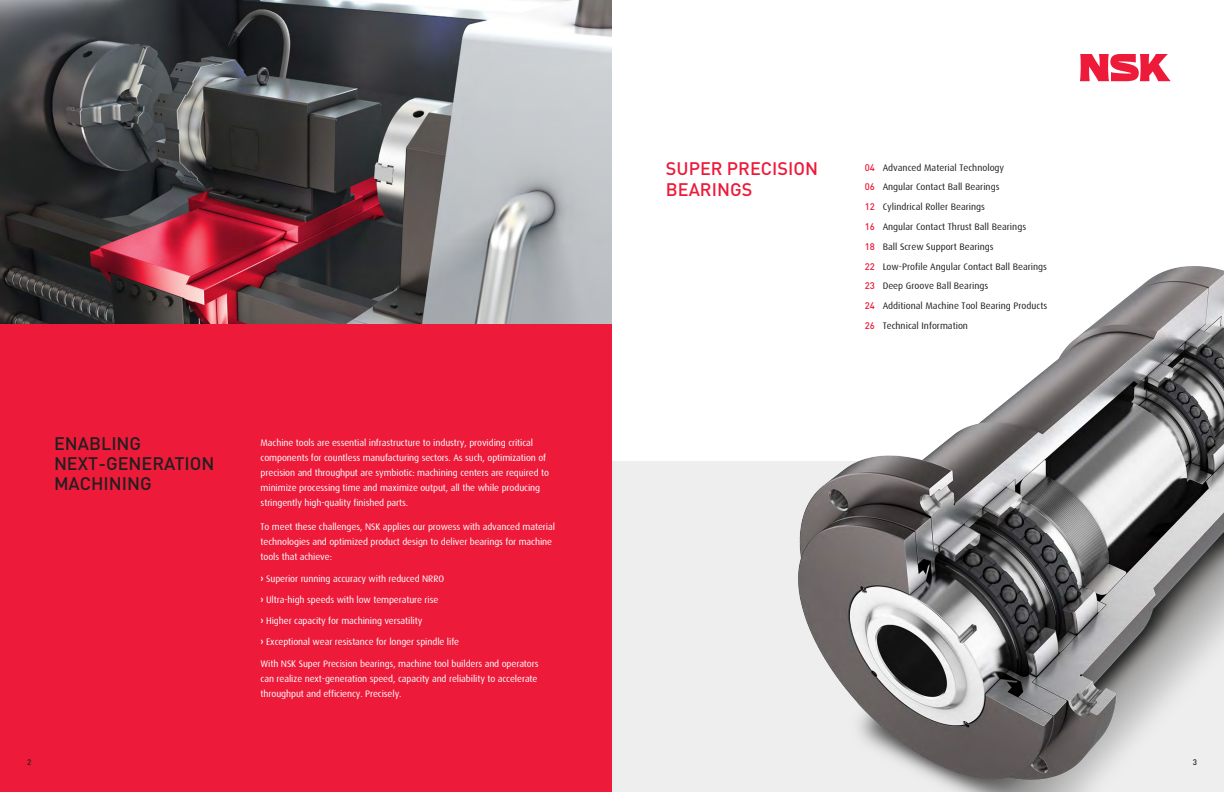
<style>
.page{position:relative;width:1224px;height:792px;background:#fff}
.page>*{position:absolute;margin:0;border:0;box-sizing:border-box;transform-origin:0 0}
.HEADING_BLACK{font:500 18px/20px "DIN";color:#231f20}
.t1{font:500 18px/21px "DIN";color:#ed1a3a}
.body_white{font:9.5px/15px "Dax";letter-spacing:-.01em;color:#fff}
.t2{font:9.5px "Dax";color:#231f20}
.bullet_list_white{font:9.5px "Dax";letter-spacing:-.01em;color:#fff}
.H__page_number_left{font:500 8px "DIN";color:#231f20}
.L__page_number_right{font:500 8px "DIN";color:#231f20}
.s1{font-weight:700}
.s2{font-family:"DIN";font-weight:500;color:#ed1a3a}
</style>
<div class="page">
<div style="left:0;top:323px;width:612px;height:469px;background:#ed1a3a"></div>
<div style="left:613px;top:462px;width:611px;height:330px;background:#eeeeef"></div>
<svg style="left:1080px;top:54px;width:91px;height:27px"></svg>
<img style="left:756px;top:266px;width:468px;height:526px">
<img style="left:0;top:0;width:612px;height:323px">
<p class="HEADING_BLACK" style="left:54px;top:433px;width:162px">ENABLING<br>NEXT-GENERATION<br>MACHINING</p>
<p class="H__page_number_left" style="left:27px;top:757px;width:6px">2</p>
<p class="body_white" style="left:261px;top:435px;width:290px">Machine tools are essential infrastructure to industry, providing critical components for countless manufacturing sectors. As such, optimization of precision and throughput are symbiotic: machining centers are required to minimize processing time and maximize output, all the while producing stringently high-quality finished parts.</p>
<p class="body_white" style="left:261px;top:519px;width:296px">To meet these challenges, NSK applies our prowess with advanced material technologies and optimized product design to deliver bearings for machine tools that achieve:</p>
<p class="bullet_list_white" style="left:261px;top:574px;width:185px"><span class="s1">›</span> Superior running accuracy with reduced NRRO</p>
<p class="bullet_list_white" style="left:261px;top:595px;width:179px"><span class="s1">›</span> Ultra-high speeds with low temperature rise</p>
<p class="bullet_list_white" style="left:261px;top:615px;width:163px"><span class="s1">›</span> Higher capacity for machining versatility</p>
<p class="bullet_list_white" style="left:261px;top:636px;width:200px"><span class="s1">›</span> Exceptional wear resistance for longer spindle life</p>
<p class="body_white" style="left:261px;top:656px;width:279px;text-align:justify">With NSK Super Precision bearings, machine tool builders and operators can realize next-generation speed, capacity and reliability to accelerate throughput and efficiency. Precisely.</p>
<p class="t1" style="left:666px;top:157px;width:154px">SUPER PRECISION<br>BEARINGS</p>
<p class="t2" style="left:865px;top:162px;width:141px"><span class="s2">04</span> Advanced Material Technology</p>
<p class="t2" style="left:865px;top:182px;width:136px"><span class="s2">06</span> Angular Contact Ball Bearings</p>
<p class="t2" style="left:865px;top:202px;width:122px"><span class="s2">12</span> Cylindrical Roller Bearings</p>
<p class="t2" style="left:865px;top:221px;width:163px"><span class="s2">16</span> Angular Contact Thrust Ball Bearings</p>
<p class="t2" style="left:865px;top:241px;width:130px"><span class="s2">18</span> Ball Screw Support Bearings</p>
<p class="t2" style="left:865px;top:261px;width:184px"><span class="s2">22</span> Low-Profile Angular Contact Ball Bearings</p>
<p class="t2" style="left:865px;top:281px;width:125px"><span class="s2">23</span> Deep Groove Ball Bearings</p>
<p class="t2" style="left:865px;top:300px;width:184px"><span class="s2">24</span> Additional Machine Tool Bearing Products</p>
<p class="t2" style="left:865px;top:320px;width:105px"><span class="s2">26</span> Technical Information</p>
<p class="L__page_number_right" style="left:1193px;top:757px;width:6px">3</p>
</div>
